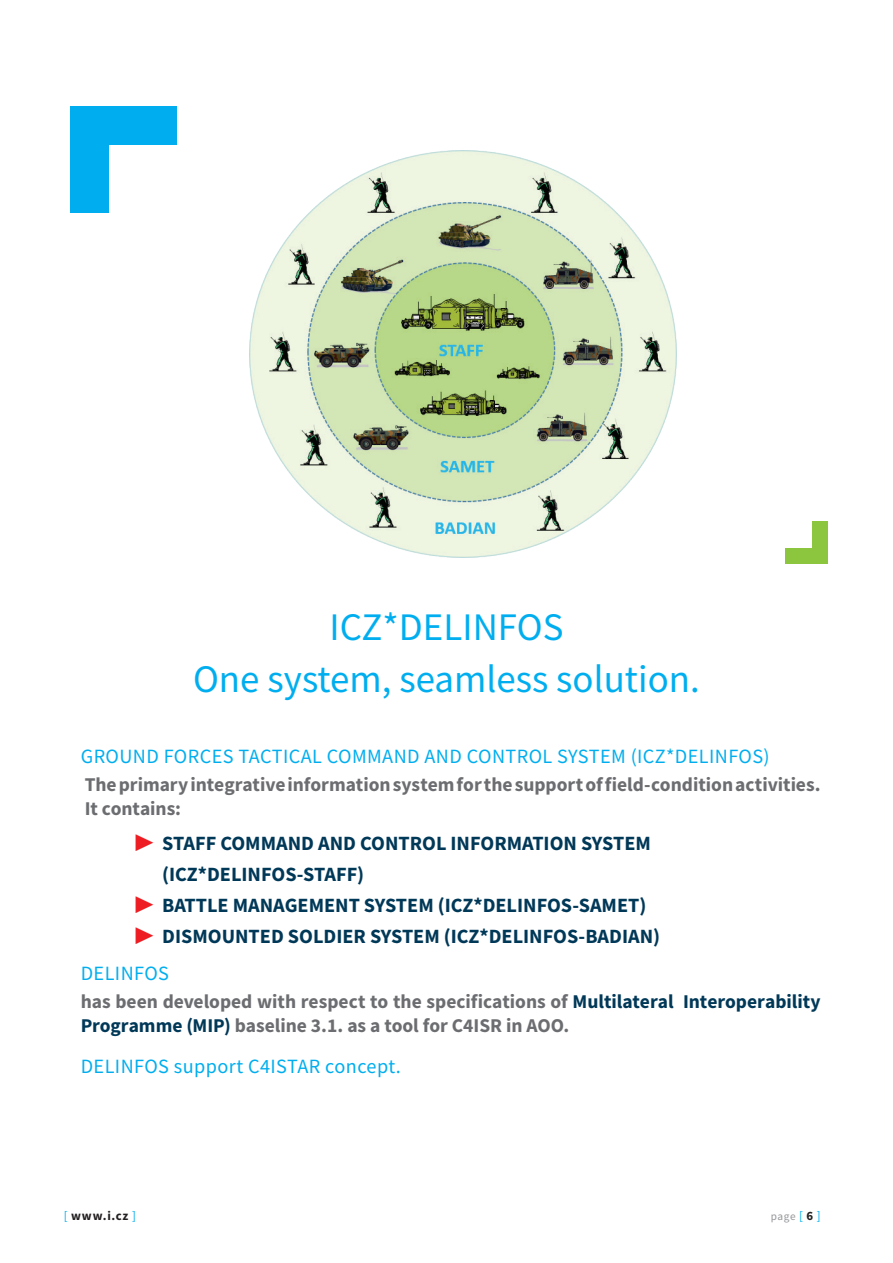
<style>
.page{position:relative;width:893px;height:1263px;background:#fff}
.page>*{position:absolute;margin:0;border:0;box-sizing:border-box;transform-origin:0 0}
.t1{font:39px/51.8px "Source Sans Pro";color:#00aeef}
.t2{font:700 20.25px/31.2px "Source Sans Pro";color:#003858}
.t3{font:20.25px "Source Sans Pro";letter-spacing:.02em;color:#00aeef}
.t4{font:700 19.5px/24px "Source Sans Pro";color:#6c6d70}
.t5{font:700 12.75px "Source Sans Pro";color:#231f20}
.t6{font:11.25px "Source Sans Pro";color:#939598}
.s1{font-weight:300;font-size:21px;color:#ee1d23}
.s2{color:#003858}
.s3{font-weight:400;color:#00aeef}
.s4{font-size:12.75px;color:#00aeef}
.s5{font-weight:700;font-size:12.75px;color:#231f20}
</style>
<div class="page">
<img style="left:249px;top:150px;width:428px;height:407px">
<div style="left:786px;top:548px;width:42px;height:15px;background:#8bc63e"></div>
<div style="left:813px;top:521px;width:15px;height:42px;background:#8bc63e"></div>
<div style="left:70px;top:106px;width:107px;height:39px;background:#00aeef"></div>
<div style="left:70px;top:106px;width:39px;height:107px;background:#00aeef"></div>
<h1 class="t1" style="left:193px;top:601px;width:508px;text-indent:136px">ICZ*DELINFOS<br>One system, seamless solution.</h1>
<p class="t3" style="left:81px;top:743px;width:272px">GROUND FORCES TACTICAL COMMAND</p>
<p class="t3" style="left:425px;top:743px;width:14px">AND</p>
<p class="t3" style="left:467px;top:743px;width:25px">CONTROL</p>
<p class="t3" style="left:557px;top:743px;width:12px">SYSTEM</p>
<p class="t3" style="left:631px;top:743px;width:97px">(ICZ*DELINFOS</p>
<p class="t3" style="left:764px;top:743px;width:8px">)</p>
<p class="t4" style="left:85px;top:772px;width:737px">The primary integrative information system for the support of field-condition activities.<br>It contains:</p>
<p class="t2" style="left:135px;top:828px;width:61px"><span class="s1">▶</span> STAFF</p>
<p class="t2" style="left:220px;top:828px;width:40px">COMMAN</p>
<p class="t2" style="left:301px;top:828px;width:336px">D AN D CONTROL INFORMATION SYSTEM</p>
<p class="t2" style="left:162px;top:858px;width:204px">(ICZ*DELINFOS-STAFF)</p>
<p class="t2" style="left:135px;top:889px;width:112px"><span class="s1">▶</span> BATTLE MANA</p>
<p class="t2" style="left:285px;top:889px;width:26px">GEMEN</p>
<p class="t2" style="left:349px;top:889px;width:255px">T SYSTEM (ICZ*DEL INFOS-SAME</p>
<p class="t2" style="left:135px;top:889px;width:527px;text-indent:493px">T) <span class="s1">▶</span> DISMOUNTED SOLDIER SYSTEM (ICZ*DELINFOS-BADIAN)</p>
<p class="t3" style="left:81px;top:960px;width:53px">DELINFOS</p>
<p class="t4" style="left:81px;top:989px;width:741px">has been developed with respect to the specifications of <span class="s2">M ultilateral Interoperability<br>Programme (M IP)</span> baseline 3.1. as a tool for C4ISR in AOO.</p>
<p class="t3" style="left:81px;top:1053px;width:53px">DELINFOS</p>
<p class="t3" style="left:174px;top:1053px;width:114px">support C4ISTAR</p>
<p class="t3" style="left:325px;top:1053px;width:77px">concept.</p>
<p class="t5" style="left:64px;top:1207px;width:74px"><span class="s3">[</span> www.i.cz <span class="s3">]</span></p>
<p class="t6" style="left:771px;top:1209px;width:51px">page <span class="s4">[</span> <span class="s5">6</span> <span class="s4">]</span></p>
</div>
